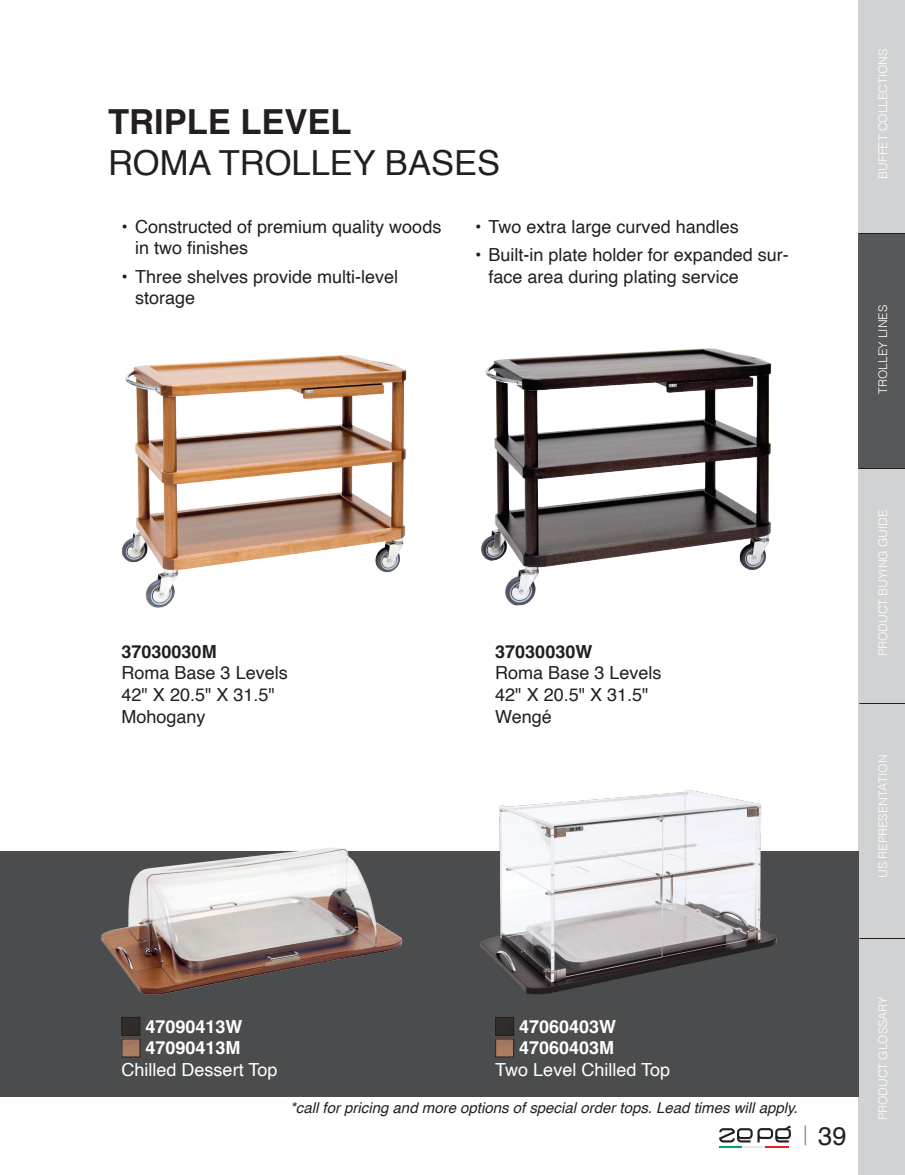
<style>
.page{position:relative;width:905px;height:1175px;background:#fff}
.page>*{position:absolute;margin:0;border:0;box-sizing:border-box;transform-origin:0 0}
.t1{font:34.5px/41.4px "Helvetica";color:#231f20}
.t2{font:25.5px "Helvetica";color:#231f20}
.t3{font:18px/21.6px "Helvetica";color:#231f20}
.t4{font:700 18px/21.6px "Helvetica";color:#fff}
.t5{font:18px "Helvetica";color:#fff}
.t6{font:700 18px "Helvetica";color:#231f20}
.t7{font:italic 15px "Helvetica";color:#231f20}
.t8{font:300 12px "Helvetica";color:#fff}
.s1{font-weight:700}
</style>
<div class="page">
<hr style="left:719px;top:1145px;width:23px;height:2px;background:#00a664">
<hr style="left:742px;top:1145px;width:23px;height:2px;background:#e6e7e9">
<hr style="left:765px;top:1145px;width:23px;height:2px;background:#ee1d23">
<svg style="left:719px;top:1125px;width:71px;height:17px"></svg>
<hr style="left:804px;top:1125px;width:2px;height:20px;background:#939598">
<div style="left:858px;top:0;width:46px;height:1174px;background:#d1d2d4"></div>
<div style="left:858px;top:233px;width:46px;height:235px;background:#57585a"></div>
<hr style="left:859px;top:233px;width:45px;height:1px;background:#231f20">
<hr style="left:859px;top:468px;width:45px;height:1px;background:#231f20">
<hr style="left:859px;top:703px;width:45px;height:1px;background:#231f20">
<hr style="left:859px;top:938px;width:45px;height:1px;background:#231f20">
<div style="left:0;top:850px;width:858px;height:246px;background:#4b4c4d"></div>
<img style="left:121px;top:355px;width:286px;height:253px">
<img style="left:481px;top:348px;width:291px;height:258px">
<div style="left:122px;top:1017px;width:18px;height:18px;border:1px solid #231f20"></div>
<img style="left:124px;top:1040px;width:14px;height:15px">
<div style="left:122px;top:1038px;width:18px;height:19px;border:1px solid #231f20"></div>
<div style="left:495px;top:1017px;width:19px;height:18px;border:1px solid #231f20"></div>
<img style="left:497px;top:1040px;width:15px;height:15px">
<div style="left:495px;top:1038px;width:19px;height:19px;border:1px solid #231f20"></div>
<img style="left:84px;top:847px;width:332px;height:178px">
<img style="left:454px;top:790px;width:360px;height:205px">
<p class="t1" style="left:108px;top:102px;width:393px"><span class="s1">TRIPLE LEVEL<br></span>ROMA TROLLEY BASES</p>
<p class="t3" style="left:135px;top:216px;width:308px;text-indent:-14px">• Constructed of premium quality woods in two finishes</p>
<p class="t3" style="left:135px;top:266px;width:265px;text-indent:-14px">• Three shelves provide multi-level storage</p>
<p class="t3" style="left:475px;top:216px;width:265px">• Two extra large curved handles</p>
<p class="t3" style="left:488px;top:244px;width:302px;text-indent:-14px">• Built-in plate holder for expanded sur&shy;face area during plating service</p>
<p class="t6" style="left:122px;top:640px;width:97px">37030030M</p>
<p class="t3" style="left:122px;top:662px;width:168px">Roma Base 3 Levels</p>
<p class="t3" style="left:122px;top:684px;width:155px">42" X 20.5" X 31.5"</p>
<p class="t3" style="left:122px;top:706px;width:86px">Mohogany</p>
<p class="t6" style="left:495px;top:640px;width:99px">37030030W</p>
<p class="t3" style="left:495px;top:662px;width:168px">Roma Base 3 Levels</p>
<p class="t3" style="left:495px;top:684px;width:155px">42" X 20.5" X 31.5"</p>
<p class="t3" style="left:495px;top:706px;width:58px">Wengé</p>
<p class="t8" style="left:872px;top:179px;width:132px;rotate:-90deg">BUFFET COLLECTIONS</p>
<p class="t8" style="left:872px;top:394px;width:90px;rotate:-90deg">TROLLEY LINES</p>
<p class="t8" style="left:872px;top:656px;width:148px;rotate:-90deg">PRODUCT BUYING GUIDE</p>
<p class="t8" style="left:872px;top:878px;width:125px;rotate:-90deg">US REPRESENTATION</p>
<p class="t4" style="left:145px;top:1017px;width:99px">47090413W<br>47090413M</p>
<p class="t5" style="left:122px;top:1055px;width:157px">Chilled Dessert Top</p>
<p class="t4" style="left:519px;top:1017px;width:99px">47060403W<br>47060403M</p>
<p class="t5" style="left:495px;top:1055px;width:176px">Two Level Chilled Top</p>
<p class="t7" style="left:290px;top:1095px;width:509px">*call for pricing and more options of special order tops. Lead times will apply.</p>
<h2 class="t2" style="left:818px;top:1116px;width:30px">39</h2>
<p class="t8" style="left:872px;top:1120px;width:126px;rotate:-90deg">PRODUCT GLOSSARY</p>
</div>
